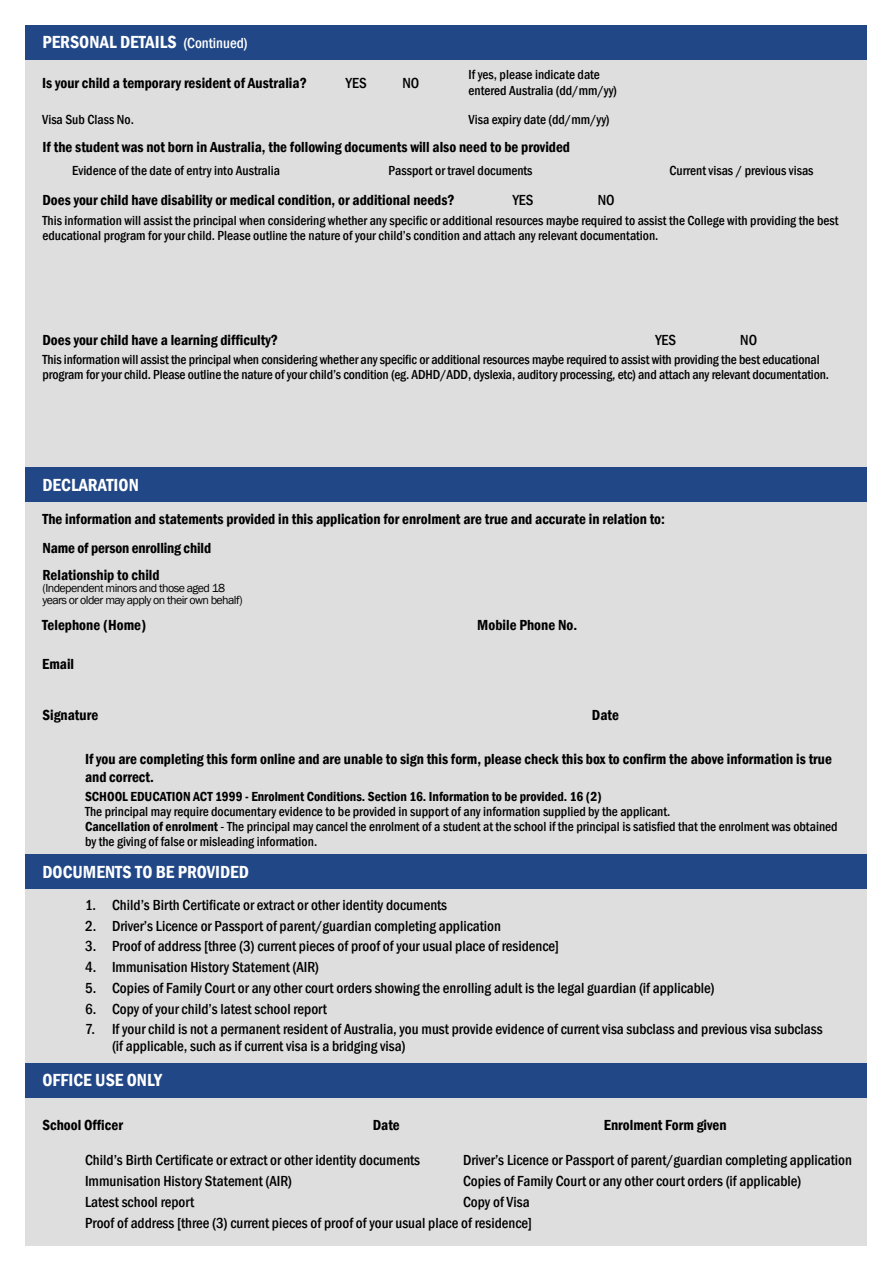
<style>
.page{position:relative;width:893px;height:1263px;background:#fff}
.page>*{position:absolute;margin:0;border:0;box-sizing:border-box;transform-origin:0 0}
.t1{font:600 condensed 18px "Franklin Gothic";color:#fff}
.t2{font:500 condensed 15px/20.7px "Franklin Gothic";color:#000;text-align:right}
.t3{font:600 condensed 15px/28.7px "Franklin Gothic";color:#000}
.t4{font:500 condensed 13.5px/15px "Franklin Gothic";color:#000}
.t5{font:600 condensed 13.5px "Franklin Gothic";color:#000}
.t6{font:12px/12px "Franklin Gothic";letter-spacing:-.05em;color:#000}
.s1{font-weight:500;font-size:15px}
.s2{font-weight:600}
</style>
<div class="page">
<div style="left:26px;top:48px;width:841px;height:1198px;background:#dedede"></div>
<div style="left:26px;top:26px;width:841px;height:34px;background:#214787"></div>
<div style="left:26px;top:468px;width:841px;height:34px;background:#214787"></div>
<div style="left:26px;top:855px;width:841px;height:34px;background:#214787"></div>
<div style="left:26px;top:1063px;width:841px;height:34px;background:#214787"></div>
<h1 class="t1" style="left:43px;top:30px;width:207px">PERSONAL DETAILS <span class="s1">(Continued)</span></h1>
<p class="t3" style="left:42px;top:68px;width:266px">Is your child a temporary resident of Australia?</p>
<p class="t2" style="left:346px;top:72px;width:22px">YES</p>
<p class="t2" style="left:402px;top:72px;width:18px">NO</p>
<p class="t4" style="left:42px;top:112px;width:93px">Visa Sub Class No.</p>
<p class="t4" style="left:469px;top:66px;width:150px;line-height:16.2px">If yes, please indicate date entered Australia (dd/mm/yy)</p>
<p class="t4" style="left:469px;top:112px;width:143px">Visa expiry date (dd/mm/yy)</p>
<p class="t3" style="left:43px;top:133px;width:529px">If the student was not born in Australia, the following documents will also need to be provided</p>
<p class="t4" style="left:72px;top:163px;width:209px">Evidence of the date of entry into Australia</p>
<p class="t4" style="left:389px;top:163px;width:145px">Passport or travel documents</p>
<p class="t4" style="left:669px;top:163px;width:146px">Current visas / previous visas</p>
<p class="t3" style="left:43px;top:186px;width:414px">Does your child have disability or medical condition, or additional needs?</p>
<p class="t2" style="left:513px;top:190px;width:22px">YES</p>
<p class="t2" style="left:598px;top:190px;width:18px">NO</p>
<p class="t4" style="left:43px;top:213px;width:798px">This information will assist the principal when considering whether any specific or additional resources maybe required to assist the College with providing the best educational program for your child. Please outline the nature of your child’s condition and attach any relevant documentation.</p>
<p class="t3" style="left:43px;top:325px;width:237px">Does your child have a learning difficulty?</p>
<p class="t4" style="left:43px;top:351px;width:788px">This information will assist the principal when considering whether any specific or additional resources maybe required to assist with providing the best educational program for your child. Please outline the nature of your child’s condition (eg. ADHD/ADD, dyslexia, auditory processing, etc) and attach any relevant documentation.</p>
<p class="t2" style="left:655px;top:329px;width:22px">YES</p>
<p class="t2" style="left:740px;top:329px;width:18px">NO</p>
<h1 class="t1" style="left:43px;top:473px;width:98px">DECLARATION</h1>
<p class="t3" style="left:43px;top:504px;width:624px">The information and statements provided in this application for enrolment are true and accurate in relation to:<br>Name of person enrolling child</p>
<p class="t3" style="left:43px;top:560px;width:119px">Relationship to child</p>
<p class="t6" style="left:43px;top:582px;width:202px">(Independent minors and those aged 18 years or older may apply on their own behalf)</p>
<p class="t3" style="left:42px;top:611px;width:105px">Telephone (Home)</p>
<p class="t3" style="left:477px;top:611px;width:101px">Mobile Phone No.</p>
<p class="t3" style="left:42px;top:649px;width:33px">Email</p>
<p class="t3" style="left:43px;top:700px;width:57px">Signature</p>
<p class="t3" style="left:592px;top:700px;width:29px">Date</p>
<p class="t3" style="left:85px;top:750px;width:748px;line-height:18px">If you are completing this form online and are unable to sign this form, please check this box to confirm the above information is true and correct.</p>
<p class="t5" style="left:85px;top:787px;width:518px">SCHOOL EDUCATION ACT 1999 - Enrolment Conditions. Section 16. Information to be provided. 16 (2)</p>
<p class="t4" style="left:85px;top:803px;width:754px">The principal may require documentary evidence to be provided in support of any information supplied by the applicant.<br><span class="s2">Cancellation of enrolment</span> - The principal may cancel the enrolment of a student at the school if the principal is satisfied that the enrolment was obtained by the giving of false or misleading information.</p>
<h1 class="t1" style="left:43px;top:860px;width:208px">DOCUMENTS TO BE PROVIDED</h1>
<p class="t2" style="left:85px;top:894px;width:364px">1. Child’s Birth Certificate or extract or other identity documents</p>
<p class="t2" style="left:85px;top:915px;width:417px">2. Driver’s Licence or Passport of parent/guardian completing application</p>
<p class="t2" style="left:85px;top:936px;width:475px">3. Proof of address [three (3) current pieces of proof of your usual place of residence]</p>
<p class="t2" style="left:85px;top:957px;width:236px">4. Immunisation History Statement (AIR)</p>
<p class="t2" style="left:85px;top:977px;width:631px">5. Copies of Family Court or any other court orders showing the enrolling adult is the legal guardian (if applicable)</p>
<p class="t2" style="left:85px;top:998px;width:244px">6. Copy of your child’s latest school report</p>
<p class="t2" style="left:112px;top:1021px;width:712px;line-height:16.5px;text-align:left;text-indent:-27px">7. If your child is not a permanent resident of Australia, you must provide evidence of current visa subclass and previous visa subclass (if applicable, such as if current visa is a bridging visa)</p>
<h1 class="t1" style="left:43px;top:1068px;width:121px">OFFICE USE ONLY</h1>
<p class="t3" style="left:43px;top:1110px;width:82px">School Officer</p>
<p class="t3" style="left:373px;top:1110px;width:29px">Date</p>
<p class="t3" style="left:604px;top:1110px;width:124px">Enrolment Form given</p>
<p class="t2" style="left:85px;top:1150px;width:337px">Child’s Birth Certificate or extract or other identity documents</p>
<p class="t2" style="left:463px;top:1150px;width:390px">Driver’s Licence or Passport of parent/guardian completing application</p>
<p class="t2" style="left:85px;top:1171px;width:209px">Immunisation History Statement (AIR)</p>
<p class="t2" style="left:463px;top:1171px;width:340px">Copies of Family Court or any other court orders (if applicable)</p>
<p class="t2" style="left:85px;top:1191px;width:111px">Latest school report</p>
<p class="t2" style="left:85px;top:1191px;width:448px">Copy of Visa<br>Proof of address [three (3) current pieces of proof of your usual place of residence]</p>
</div>
